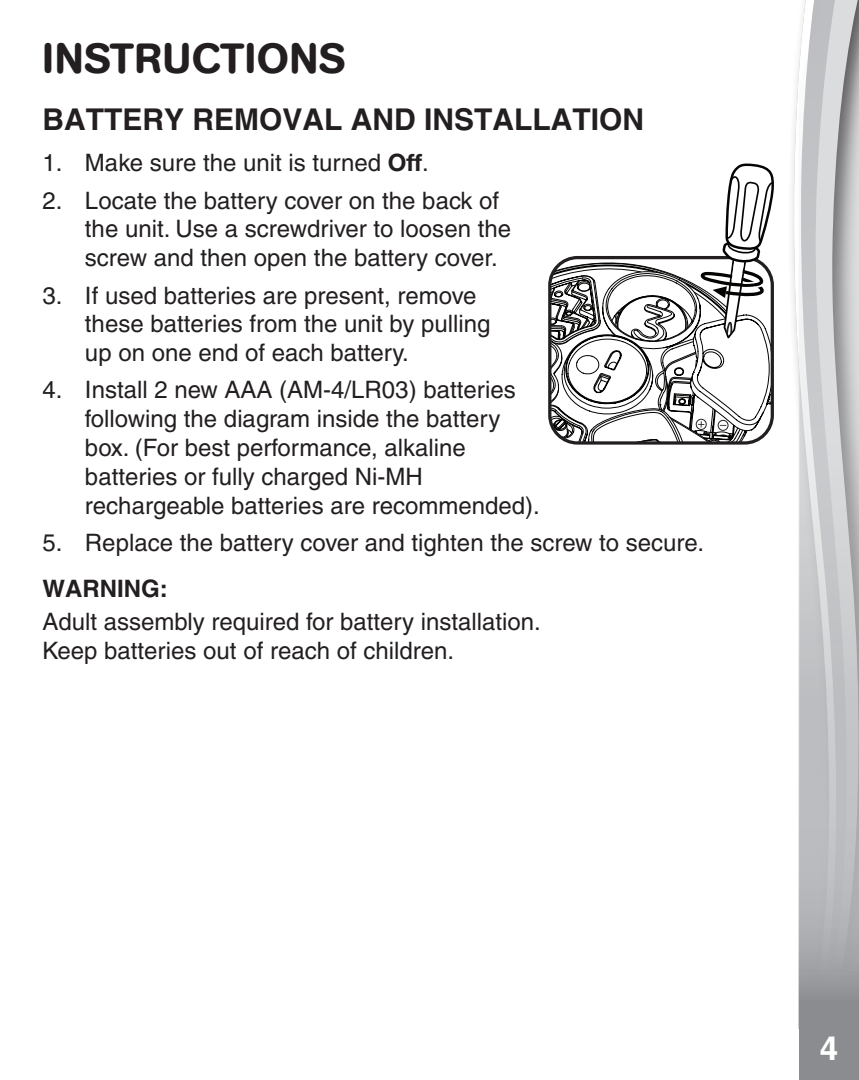
<style>
.page{position:relative;width:859px;height:1080px;background:#fff}
.page>*{position:absolute;margin:0;border:0;box-sizing:border-box;transform-origin:0 0}
.Headline{font:500 42px "AG Book Rounded";letter-spacing:.02em;color:#231f20}
.t1{font:700 33px "Helvetica";color:#fff}
.Subhead_1{font:700 30px "Helvetica";color:#231f20}
.body_text_2{font:500 24px/28.8px "Helvetica";color:#231f20}
.body_text_2-2{font:700 24px "Helvetica";color:#231f20}
.s1{font-family:"Helvetica Neue 75";font-weight:700}
</style>
<div class="page">
<svg style="left:793px;top:59px;width:6px;height:970px"></svg>
<svg style="left:799px;top:0;width:60px;height:1080px;background:#bebfc1"></svg>
<svg style="left:550px;top:163px;width:224px;height:280px"></svg>
<p class="Headline" style="left:42px;top:33px;width:304px">INSTRUCTIONS</p>
<p class="Subhead_1" style="left:42px;top:101px;width:603px">BATTERY REMOVAL AND INSTALLATION</p>
<p class="body_text_2" style="left:42px;top:148px;width:388px">1. Make sure the unit is turned <span class="s1">Off</span>.</p>
<p class="body_text_2" style="left:85px;top:186px;width:428px;text-indent:-43px">2. Locate the battery cover on the back of the unit. Use a screwdriver to loosen the screw and then open the battery cover.</p>
<p class="body_text_2" style="left:85px;top:281px;width:407px;text-indent:-43px">3. If used batteries are present, remove these batteries from the unit by pulling up on one end of each battery.</p>
<p class="body_text_2" style="left:85px;top:376px;width:456px;text-indent:-43px">4. Install 2 new AAA (AM-4/LR03) batteries following the diagram inside the battery box. (For best performance, alkaline batteries or fully charged Ni-MH rechargeable batteries are recommended).</p>
<p class="body_text_2" style="left:42px;top:528px;width:663px">5. Replace the battery cover and tighten the screw to secure.</p>
<p class="body_text_2-2" style="left:42px;top:574px;width:127px">WARNING:</p>
<p class="body_text_2" style="left:42px;top:607px;width:500px">Adult assembly required for battery installation.</p>
<p class="body_text_2" style="left:42px;top:636px;width:413px">Keep batteries out of reach of children.</p>
<h2 class="t1" style="left:820px;top:1025px;width:24px">4 <sup>4</sup>4</h2>
</div>
